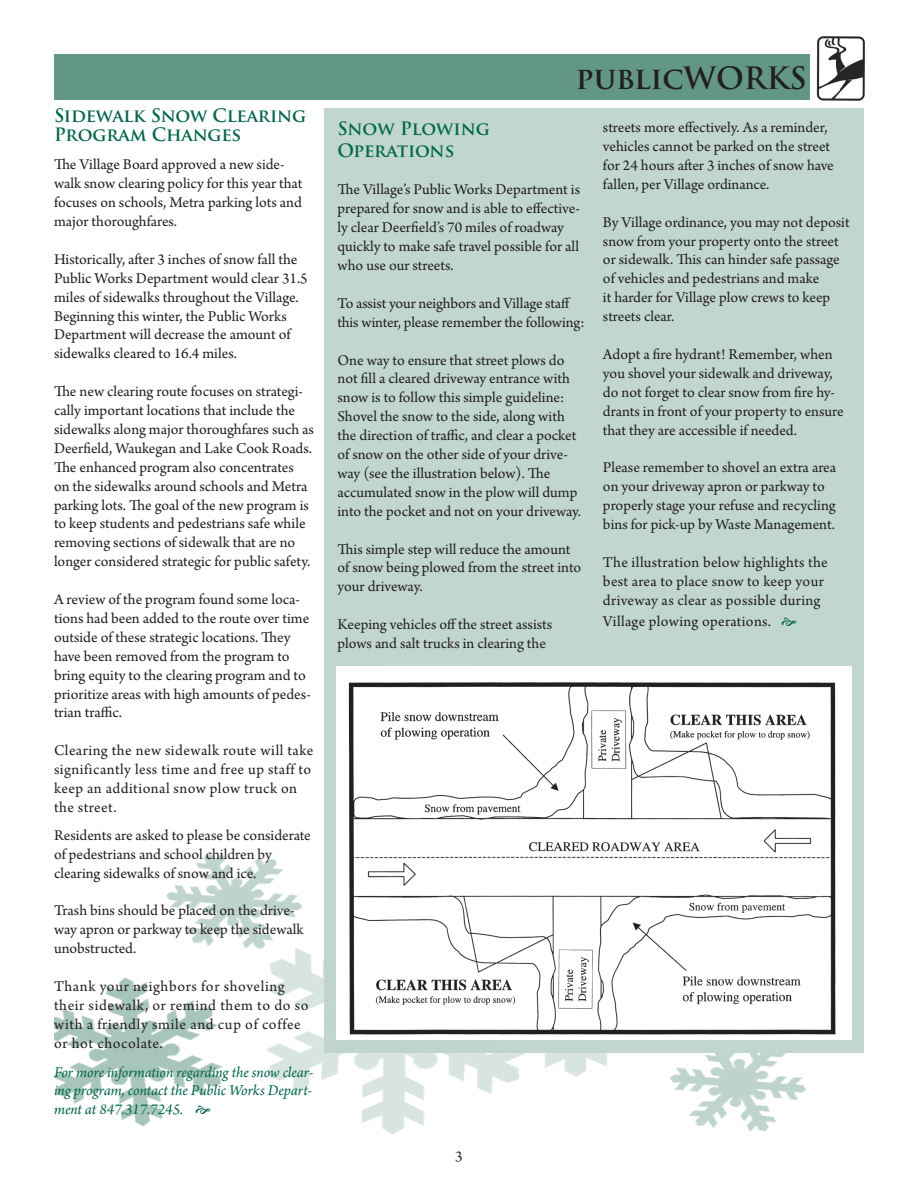
<style>
.page{position:relative;width:918px;height:1188px;background:#fff}
.page>*{position:absolute;margin:0;border:0;box-sizing:border-box;transform-origin:0 0}
.t1{font:700 30px "Trajan Pro";color:#231f20}
.t2{font:700 18px/21.6px "Trajan Pro";letter-spacing:-.01em;color:#01674d}
.t3{font:15.75px/18.9px "Arno Pro";color:#231f20}
.t4{font:15.75px/18.9px "Arno Pro";letter-spacing:.03em;color:#231f20}
.t5{font:15.75px/18.9px "Arno Pro";letter-spacing:.04em;color:#231f20}
.t6{font:italic 15.75px/18.9px "Arno Pro";letter-spacing:-.005em;color:#01674d;text-align:justify}
.t7{font:15.75px/18.9px "Arno Pro";letter-spacing:.02em;color:#231f20}
</style>
<div class="page">
<div style="left:54px;top:54px;width:756px;height:45px;background:#629785"></div>
<img style="left:817px;top:36px;width:48px;height:64px">
<img style="left:545px;top:1053px;width:261px;height:78px">
<div style="left:324px;top:108px;width:540px;height:945px;background:#c1d6cd"></div>
<img style="left:54px;top:853px;width:471px;height:281px">
<img style="left:336px;top:666px;width:516px;height:374px">
<svg style="left:196px;top:1106px;width:14px;height:8px"></svg>
<p class="t2" style="left:54px;top:106px;width:254px;line-height:19px">Sidewalk Snow Clearing<br>Program Changes</p>
<p class="t3" style="left:54px;top:156px;width:250px">The Village Board approved a new side&shy;walk snow clearing policy for this year that focuses on schools, Metra parking lots and major thoroughfares.</p>
<p class="t3" style="left:54px;top:251px;width:255px">Historically, after 3 inches of snow fall the Public Works Department would clear 31.5 miles of sidewalks throughout the Village.<br>Beginning this winter, the Public Works Department will decrease the amount of sidewalks cleared to 16.4 miles.</p>
<p class="t3" style="left:54px;top:383px;width:262px">The new clearing route focuses on strategi&shy;cally important locations that include the sidewalks along major thoroughfares such as Deerfield, Waukegan and Lake Cook Roads.<br>The enhanced program also concentrates<br>on the sidewalks around schools and Metra parking lots. The goal of the new program is to keep students and pedestrians safe while removing sections of sidewalk that are no longer considered strategic for public safety.</p>
<p class="t3" style="left:54px;top:591px;width:258px">A review of the program found some loca&shy;tions had been added to the route over time outside of these strategic locations. They have been removed from the program to bring equity to the clearing program and to prioritize areas with high amounts of pedes&shy;trian traffic.</p>
<p class="t4" style="left:54px;top:742px;width:261px">Clearing the new sidewalk route will take significantly less time and free up staff to keep an additional snow plow truck on the street.</p>
<p class="t3" style="left:54px;top:826px;width:258px">Residents are asked to please be considerate of pedestrians and school children by clearing sidewalks of snow and ice.</p>
<p class="t3" style="left:54px;top:902px;width:251px">Trash bins should be placed on the drive&shy;way apron or parkway to keep the sidewalk unobstructed.</p>
<p class="t5" style="left:54px;top:978px;width:256px">Thank your neighbors for shoveling their sidewalk, or remind them to do so with a friendly smile and cup of coffee or hot chocolate.</p>
<p class="t6" style="left:54px;top:1063px;width:261px">For more information regarding the snow clear&shy;ing program, contact the Public Works Depart&shy;ment at 847.317.7245.</p>
<h1 class="t1" style="left:576px;top:59px;width:233px">publicWORKS</h1>
<p class="t2" style="left:338px;top:118px;width:154px">Snow Plowing<br>Operations</p>
<p class="t3" style="left:338px;top:181px;width:244px">The Village’s Public Works Department is prepared for snow and is able to effective&shy;ly clear Deerfield’s 70 miles of roadway quickly to make safe travel possible for all who use our streets.</p>
<p class="t3" style="left:338px;top:294px;width:249px">To assist your neighbors and Village staff this winter, please remember the following:</p>
<p class="t3" style="left:338px;top:351px;width:245px">One way to ensure that street plows do not fill a cleared driveway entrance with snow is to follow this simple guideline:<br>Shovel the snow to the side, along with the direction of traffic, and clear a pocket of snow on the other side of your drive&shy;way (see the illustration below). The accumulated snow in the plow will dump into the pocket and not on your driveway.</p>
<p class="t3" style="left:338px;top:540px;width:245px">This simple step will reduce the amount of snow being plowed from the street into your driveway.</p>
<p class="t3" style="left:338px;top:616px;width:216px">Keeping vehicles off the street assists plows and salt trucks in clearing the</p>
<p class="t3" style="left:603px;top:119px;width:232px">streets more effectively. As a reminder, vehicles cannot be parked on the street for 24 hours after 3 inches of snow have fallen, per Village ordinance.</p>
<p class="t3" style="left:603px;top:213px;width:248px">By Village ordinance, you may not deposit snow from your property onto the street or sidewalk. This can hinder safe passage of vehicles and pedestrians and make<br>it harder for Village plow crews to keep streets clear.</p>
<p class="t3" style="left:603px;top:346px;width:242px">Adopt a fire hydrant! Remember, when you shovel your sidewalk and driveway, do not forget to clear snow from fire hy&shy;drants in front of your property to ensure that they are accessible if needed.</p>
<p class="t3" style="left:603px;top:459px;width:235px">Please remember to shovel an extra area on your driveway apron or parkway to properly stage your refuse and recycling bins for pick-up by Waste Management.</p>
<p class="t7" style="left:603px;top:554px;width:226px">The illustration below highlights the best area to place snow to keep your driveway as clear as possible during</p>
<p class="t3" style="left:603px;top:613px;width:170px">Village plowing operations.</p>
<p class="t3" style="left:455px;top:1148px;width:9px">3</p>
</div>
